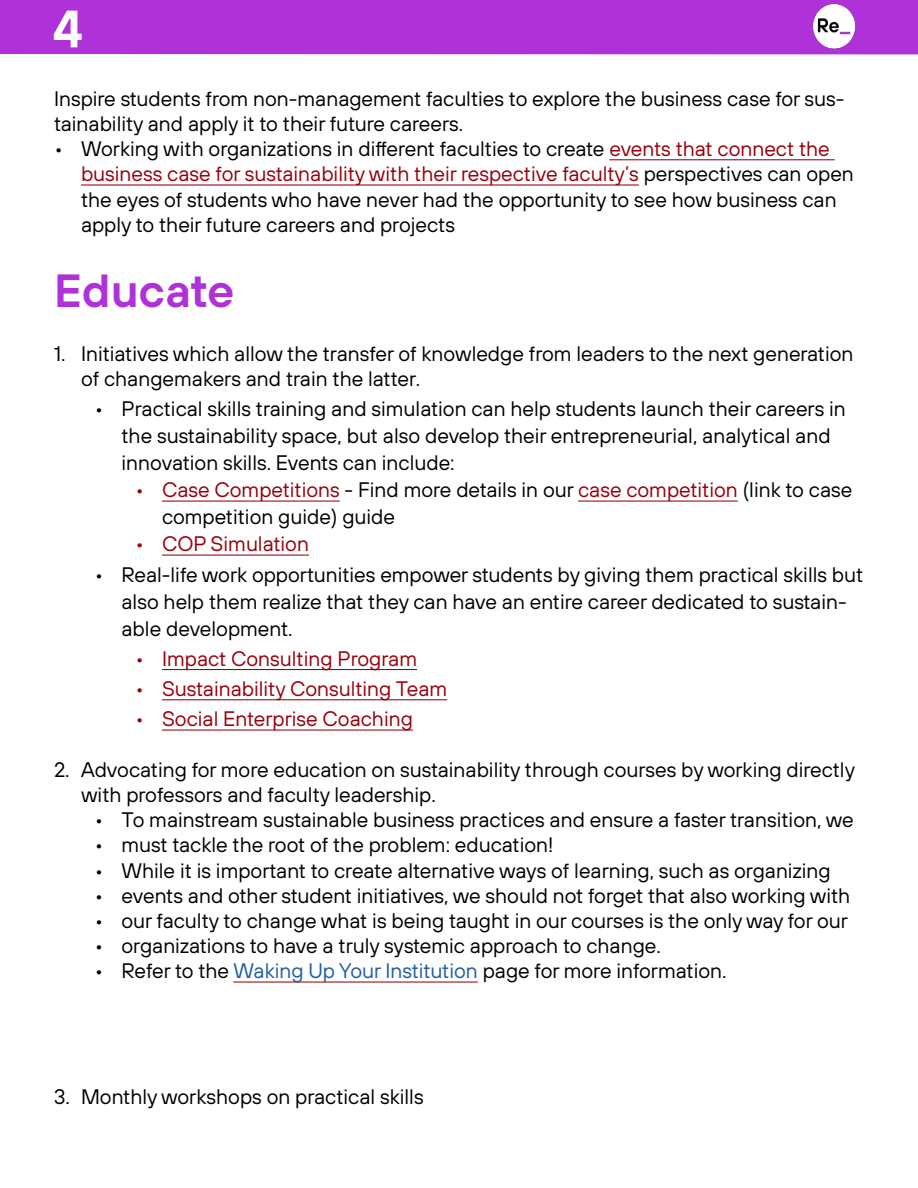
<style>
.page{position:relative;width:918px;height:1188px;background:#fff}
.page>*{position:absolute;margin:0;border:0;box-sizing:border-box;transform-origin:0 0}
.t1{font:600 52.5px "TT Hoves";color:#fff}
.t2{font:600 46.5px "TT Hoves";color:#af32d9}
.t3{font:21px/25.2px "TT Hoves";color:#000}
.t4{font:21px "TT Hoves";color:#97000c}
.s1{color:#97000c}
.s2{color:#215e9e}
</style>
<div class="page">
<div style="left:0;top:0;width:918px;height:54px;background:#af32d9"></div>
<hr style="left:609px;top:159px;width:226px;height:1px;background:#97000c">
<hr style="left:81px;top:184px;width:558px;height:2px;background:#97000c">
<hr style="left:162px;top:501px;width:178px;height:1px;background:#97000c">
<hr style="left:578px;top:501px;width:160px;height:1px;background:#97000c">
<hr style="left:162px;top:555px;width:147px;height:1px;background:#97000c">
<hr style="left:162px;top:669px;width:255px;height:1px;background:#97000c">
<hr style="left:162px;top:699px;width:285px;height:1px;background:#97000c">
<hr style="left:162px;top:730px;width:251px;height:1px;background:#97000c">
<hr style="left:233px;top:982px;width:245px;height:1px;background:#97000c">
<img style="left:813px;top:4px;width:43px;height:45px">
<h1 class="t1" style="left:53px;top:-6px;width:31px">4</h1>
<p class="t3" style="left:54px;top:85px;width:792px">Inspire students from non-management faculties to explore the business case for sus&shy;tainability and apply it to their future careers.</p>
<p class="t3" style="left:81px;top:136px;width:774px;text-indent:-27px">• Working with organizations in different faculties to create <span class="s1">events that connect the business case for sustainability with their respective faculty’s</span> perspectives can open the eyes of students who have never had the opportunity to see how business can apply to their future careers and projects</p>
<h2 class="t2" style="left:54px;top:260px;width:182px">Educate</h2>
<p class="t3" style="left:81px;top:341px;width:774px;text-indent:-27px">1. Initiatives which allow the transfer of knowledge from leaders to the next generation of changemakers and train the latter.</p>
<p class="t3" style="left:122px;top:395px;width:726px;line-height:27px;text-indent:-27px">• Practical skills training and simulation can help students launch their careers in the sustainability space, but also develop their entrepreneurial, analytical and innovation skills. Events can include:</p>
<p class="t3" style="left:162px;top:476px;width:692px;line-height:27px;text-indent:-27px"><span class="s1">• Case Competitions</span> - Find more details in our <span class="s1">case competition</span> (link to case competition guide) guide</p>
<p class="t4" style="left:135px;top:531px;width:176px">• COP Simulation</p>
<p class="t3" style="left:122px;top:561px;width:743px;line-height:27px;text-indent:-27px">• Real-life work opportunities empower students by giving them practical skills but also help them realize that they can have an entire career dedicated to sustain&shy;able development.</p>
<p class="t4" style="left:135px;top:646px;width:284px">• Impact Consulting Program</p>
<p class="t4" style="left:135px;top:676px;width:314px">• Sustainability Consulting Team</p>
<p class="t4" style="left:135px;top:706px;width:279px">• Social Enterprise Coaching</p>
<p class="t3" style="left:81px;top:757px;width:776px;text-indent:-27px">2. Advocating for more education on sustainability through courses by working directly with professors and faculty leadership.</p>
<p class="t3" style="left:95px;top:807px;width:761px">• To mainstream sustainable business practices and ensure a faster transition, we</p>
<p class="t3" style="left:95px;top:832px;width:460px">• must tackle the root of the problem: education!</p>
<p class="t3" style="left:95px;top:857px;width:738px">• While it is important to create alternative ways of learning, such as organizing</p>
<p class="t3" style="left:95px;top:883px;width:757px">• events and other student initiatives, we should not forget that also working with</p>
<p class="t3" style="left:95px;top:908px;width:755px">• our faculty to change what is being taught in our courses is the only way for our</p>
<p class="t3" style="left:95px;top:933px;width:568px">• organizations to have a truly systemic approach to change.</p>
<p class="t3" style="left:95px;top:958px;width:634px">• Refer to the <span class="s2">Waking Up Your Institution</span> page for more information.</p>
<p class="t3" style="left:54px;top:1084px;width:371px">3. Monthly workshops on practical skills</p>
</div>
